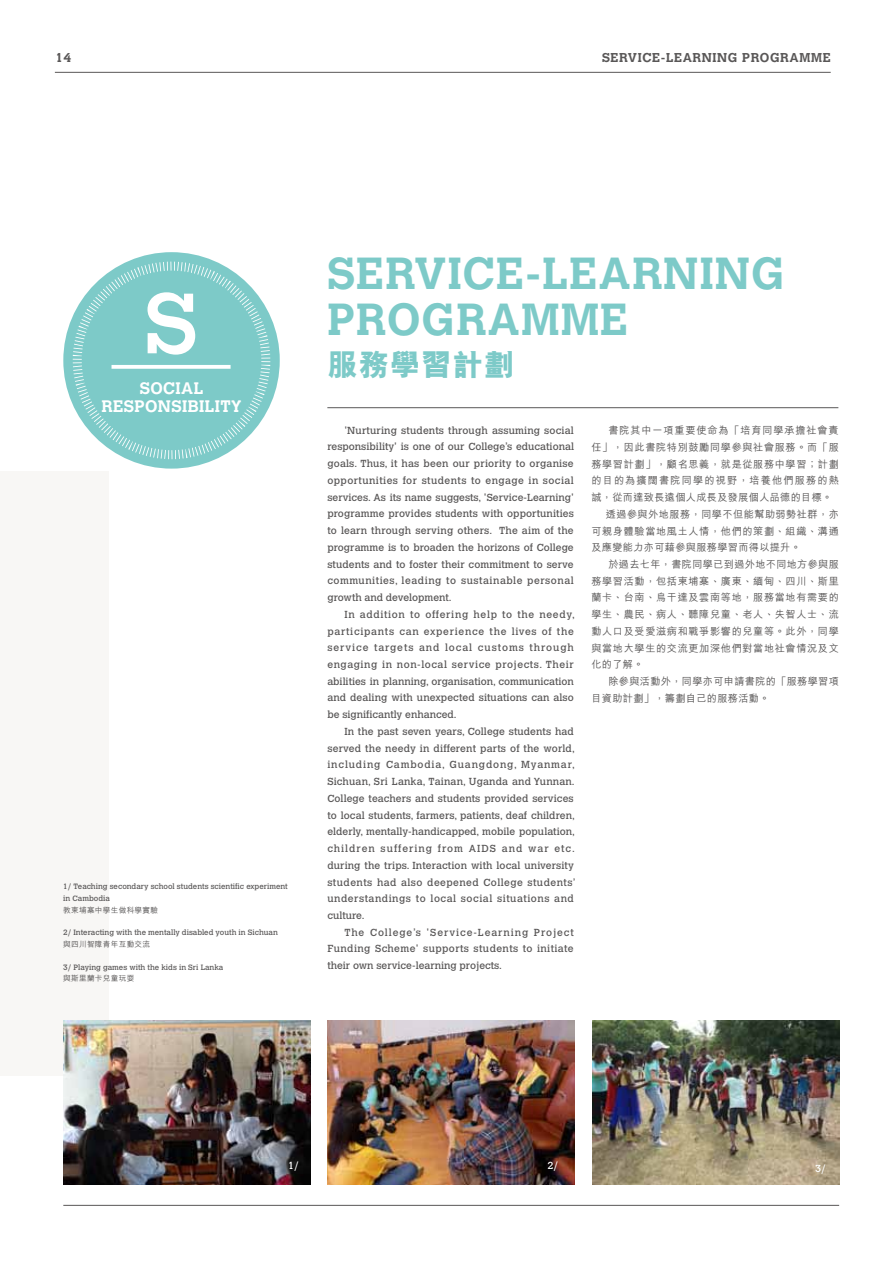
<style>
.page{position:relative;width:893px;height:1263px;background:#fff}
.page>*{position:absolute;margin:0;border:0;box-sizing:border-box;transform-origin:0 0}
.t1{font:111px "Calvert";color:#fff}
.t2{font:700 44.55px/45.9px "Calvert MT Std";letter-spacing:.025em;color:#7dcac8}
.t3{font:800 30.6px "M Hei HK";letter-spacing:.025em;color:#7dcac8}
.t4{font:700 16.5px/18px "Calvert MT Std";letter-spacing:.025em;color:#fff;text-align:center}
.t5{font:700 12.75px "Calvert MT Std";letter-spacing:.05em;color:#595757}
.t6{font:10.2px/16.8px "Calvert";letter-spacing:.01em;color:#595757;text-align:justify}
.t7{font:500 10.2px "M Hei HK";letter-spacing:.065em;color:#595757}
.t8{font:500 10.2px "M Hei HK";letter-spacing:.035em;color:#595757}
.t9{font:500 10.2px "M Hei HK";letter-spacing:.115em;color:#595757}
.t10{font:500 10.2px "M Hei HK";letter-spacing:.045em;color:#595757}
.t11{font:500 10.2px "M Hei HK";letter-spacing:.085em;color:#595757}
.t12{font:10.2px "Calvert";color:#fff}
.t13{font:7.65px/11.4px "Calvert";color:#595757}
.t14{font:500 7.65px "M Hei HK";letter-spacing:.035em;color:#595757}
</style>
<div class="page">
<div style="left:0;top:471px;width:109px;height:605px;background:#f8f7f5"></div>
<hr style="left:63px;top:1205px;width:776px;height:1px;background:#595757">
<img style="left:63px;top:1021px;width:248px;height:163px">
<img style="left:328px;top:1021px;width:246px;height:163px">
<img style="left:593px;top:1021px;width:246px;height:163px">
<div style="left:63px;top:252px;width:217px;height:217px;background:#7dcac8;border-radius:50%"></div>
<div style="left:73px;top:262px;width:197px;height:197px;border:9px dashed #fff;border-radius:50%"></div>
<svg style="left:112px;top:365px;width:119px;height:4px"></svg>
<hr style="left:327px;top:407px;width:511px;height:1px;background:#595757">
<hr style="left:55px;top:72px;width:776px;height:1px;background:#595757">
<p class="t5" style="left:55px;top:49px;width:18px">14</p>
<p class="t5" style="left:602px;top:49px;width:230px">SERVICE-LEARNING PROGRAMME</p>
<h1 class="t1" style="left:143px;top:250px;width:58px">s</h1>
<h3 class="t4" style="left:101px;top:378px;width:142px">SOCIAL<br>RESPONSIBILITY</h3>
<p class="t13" style="left:63px;top:881px;width:226px">1/ Teaching secondary school students scientific experiment in Cambodia</p>
<p class="t14" style="left:63px;top:904px;width:96px">教柬埔寨中學生做科學實驗</p>
<p class="t13" style="left:63px;top:927px;width:216px">2/ Interacting with the mentally disabled youth in Sichuan</p>
<p class="t14" style="left:63px;top:938px;width:88px">與四川智障青年互動交流</p>
<p class="t13" style="left:63px;top:961px;width:162px">3/ Playing games with the kids in Sri Lanka</p>
<p class="t14" style="left:63px;top:973px;width:72px">與斯里蘭卡兒童玩耍</p>
<h2 class="t2" style="left:327px;top:250px;width:459px">SERVICE-LEARNING<br>PROGRAMME</h2>
<h3 class="t3" style="left:327px;top:349px;width:189px">服務學習計劃</h3>
<p class="t6" style="left:327px;top:422px;width:248px;text-indent:17px">'Nurturing students through assuming social responsibility' is one of our College’s educational goals. Thus, it has been our priority to organise opportunities for students to engage in social services. As its name suggests, 'Service-Learning' programme provides students with opportunities to learn through serving others. The aim of the programme is to broaden the horizons of College students and to foster their commitment to serve communities, leading to sustainable personal growth and development.</p>
<p class="t6" style="left:327px;top:606px;width:249px;text-indent:17px">In addition to offering help to the needy, participants can experience the lives of the service targets and local customs through engaging in non-local service projects. Their abilities in planning, organisation, communication and dealing with unexpected situations can also be significantly enhanced.</p>
<p class="t6" style="left:327px;top:723px;width:250px;text-align:left;text-indent:17px">In the past seven years, College students had served the needy in different parts of the world, including Cambodia, Guangdong, Myanmar, Sichuan, Sri Lanka, Tainan, Uganda and Yunnan.<br>College teachers and students provided services to local students, farmers, patients, deaf children, elderly, mentally-handicapped, mobile population, children suffering from AIDS and war etc. during the trips. Interaction with local university students had also deepened College students’ understandings to local social situations and culture.</p>
<p class="t6" style="left:327px;top:924px;width:248px;text-indent:17px">The College’s 'Service-Learning Project Funding Scheme' supports students to initiate their own service-learning projects.</p>
<p class="t11" style="left:608px;top:423px;width:232px">書院其中一項重要使命為「培育同學承擔社會責</p>
<p class="t7" style="left:591px;top:440px;width:249px">任」，因此書院特別鼓勵同學參與社會服務。而「服</p>
<p class="t7" style="left:591px;top:456px;width:249px">務學習計劃」，顧名思義，就是從服務中學習；計劃</p>
<p class="t9" style="left:591px;top:473px;width:249px">的目的為擴闊書院同學的視野，培養他們服務的熱</p>
<p class="t8" style="left:591px;top:490px;width:243px">誠，從而達致長遠個人成長及發展個人品德的目標。</p>
<p class="t10" style="left:606px;top:507px;width:235px">透過參與外地服務，同學不但能幫助弱勢社群，亦</p>
<p class="t7" style="left:591px;top:523px;width:249px">可親身體驗當地風土人情，他們的策劃、組織、溝通</p>
<p class="t8" style="left:591px;top:540px;width:211px">及應變能力亦可藉參與服務學習而得以提升。</p>
<p class="t8" style="left:608px;top:557px;width:232px">於過去七年，書院同學已到過外地不同地方參與服</p>
<p class="t7" style="left:591px;top:574px;width:249px">務學習活動，包括柬埔寨、廣東、緬甸、四川、斯里</p>
<p class="t7" style="left:591px;top:590px;width:249px">蘭卡、台南、烏干達及雲南等地，服務當地有需要的</p>
<p class="t7" style="left:591px;top:607px;width:249px">學生、農民、病人、聽障兒童、老人、失智人士、流</p>
<p class="t7" style="left:591px;top:624px;width:249px">動人口及受愛滋病和戰爭影響的兒童等。此外，同學</p>
<p class="t7" style="left:591px;top:640px;width:249px">與當地大學生的交流更加深他們對當地社會情況及文</p>
<p class="t7" style="left:591px;top:657px;width:54px">化的了解。</p>
<p class="t8" style="left:608px;top:674px;width:232px">除參與活動外，同學亦可申請書院的「服務學習項</p>
<p class="t8" style="left:591px;top:691px;width:180px">目資助計劃」，籌劃自己的服務活動。</p>
<p class="t12" style="left:288px;top:1160px;width:12px">1/</p>
<p class="t12" style="left:547px;top:1160px;width:12px">2/</p>
<p class="t12" style="left:815px;top:1162px;width:12px">3/</p>
</div>
